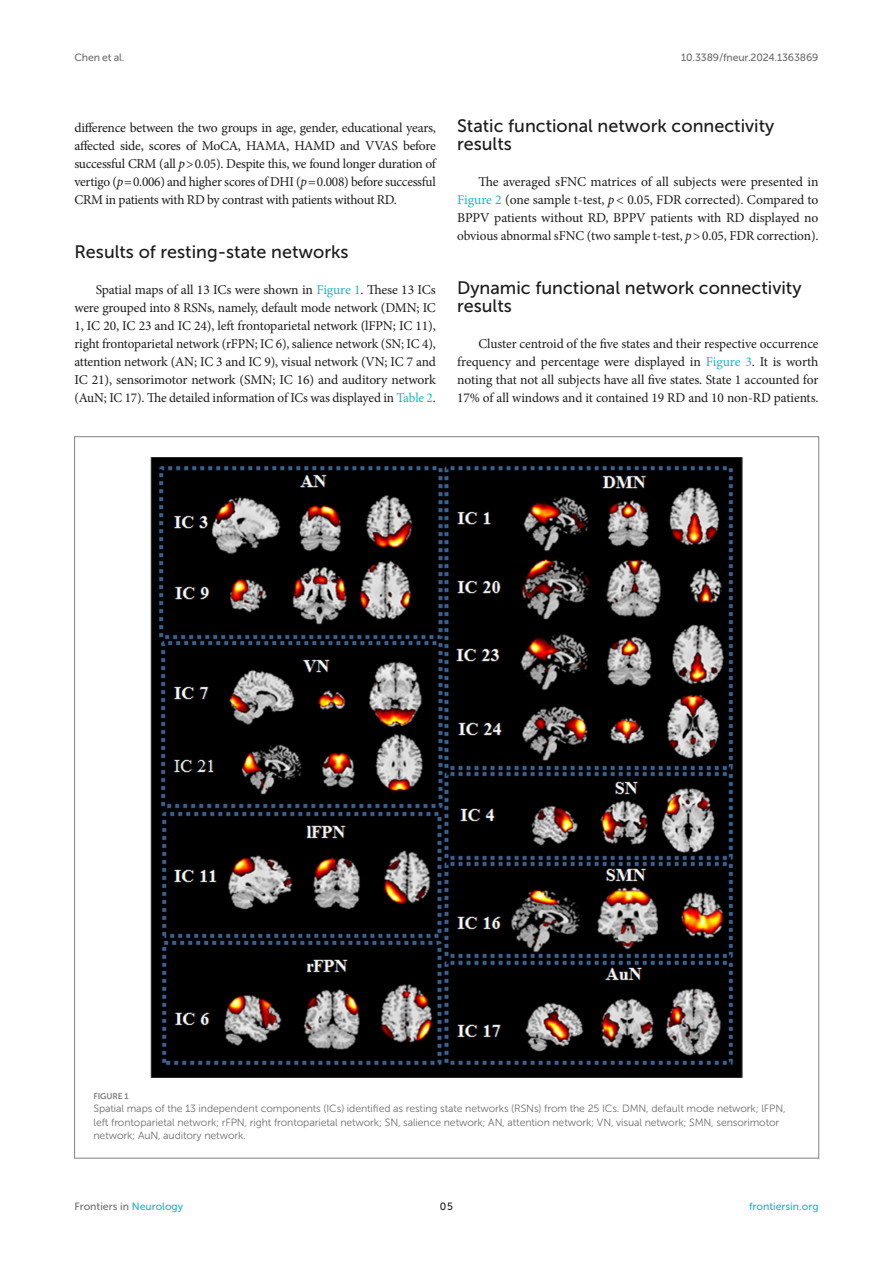
<style>
.page{position:relative;width:893px;height:1263px;background:#fff}
.page>*{position:absolute;margin:0;border:0;box-sizing:border-box;transform-origin:0 0}
.HEAD_2{font:18px/18px "Museo Sans 500";color:#1b1c1b}
.TEXT_FLUSH{font:13.5px/18px "Minion Pro";letter-spacing:-.015em;color:#1b1c1b;text-align:justify}
.FIG_LEG{font:10.5px/13.5px "Museo Sans 300";letter-spacing:-.01em;color:#706f70}
.t1{font:10.5px "Museo Sans 500";letter-spacing:-.015em;color:#706f70}
.t2{font:10.5px "Museo Sans 500";color:#1db5c3}
.t3{font:10.5px "Museo Sans 500";color:#1b1c1b}
.FIG_HD{font:8.25px "Museo Sans 700";letter-spacing:-.01em;color:#7e7f7f}
.s1{font-style:italic}
.s2{color:#1db5c3}
</style>
<div class="page">
<img style="left:150px;top:457px;width:593px;height:621px">
<p class="t1" style="left:74px;top:51px;width:52px">Chen et al.</p>
<p class="t1" style="left:681px;top:51px;width:139px">10.3389/fneur.2024.1363869</p>
<p class="TEXT_FLUSH" style="left:74px;top:119px;width:363px">difference between the two groups in age, gender, educational years, affected side, scores of MoCA, HAMA, HAMD and VVAS before successful CRM (all <span class="s1">p</span>&gt;0.05). Despite this, we found longer duration of vertigo (<span class="s1">p</span>=0.006) and higher scores of DHI (<span class="s1">p</span>=0.008) before successful CRM in patients with RD by contrast with patients without RD.</p>
<p class="HEAD_2" style="left:74px;top:243px;width:276px">Results of resting-state networks</p>
<p class="TEXT_FLUSH" style="left:74px;top:281px;width:363px;text-indent:21px">Spatial maps of all 13 ICs were shown in <span class="s2">Figure 1</span>. These 13 ICs were grouped into 8 RSNs, namely, default mode network (DMN; IC 1, IC 20, IC 23 and IC 24), left frontoparietal network (lFPN; IC 11), right frontoparietal network (rFPN; IC 6), salience network (SN; IC 4), attention network (AN; IC 3 and IC 9), visual network (VN; IC 7 and IC 21), sensorimotor network (SMN; IC 16) and auditory network (AuN; IC 17). The detailed information of ICs was displayed in <span class="s2">Table 2</span>.</p>
<p class="HEAD_2" style="left:457px;top:117px;width:319px">Static functional network connectivity results</p>
<p class="TEXT_FLUSH" style="left:457px;top:173px;width:363px;text-indent:21px">The averaged sFNC matrices of all subjects were presented in <span class="s2">Figure 2</span> (one sample t-test, <span class="s1">p&lt;</span> 0.05, FDR corrected). Compared to BPPV patients without RD, BPPV patients with RD displayed no obvious abnormal sFNC (two sample t-test, <span class="s1">p</span>&gt;0.05, FDR correction).</p>
<p class="HEAD_2" style="left:457px;top:279px;width:346px">Dynamic functional network connectivity results</p>
<p class="TEXT_FLUSH" style="left:457px;top:335px;width:363px;text-indent:21px">Cluster centroid of the five states and their respective occurrence frequency and percentage were displayed in <span class="s2">Figure 3</span>. It is worth noting that not all subjects have all five states. State 1 accounted for 17% of all windows and it contained 19 RD and 10 non-RD patients.</p>
<p class="FIG_HD" style="left:94px;top:1091px;width:37px">FIGURE 1</p>
<p class="FIG_LEG" style="left:94px;top:1102px;width:694px">Spatial maps of the 13 independent components (ICs) identified as resting state networks (RSNs) from the 25 ICs. DMN, default mode network; lFPN, left frontoparietal network; rFPN, right frontoparietal network; SN, salience network; AN, attention network; VN, visual network; SMN, sensorimotor network; AuN, auditory network.</p>
<p class="t1" style="left:74px;top:1200px;width:110px">Frontiers in <span class="s2">Neurology</span></p>
<p class="t3" style="left:440px;top:1200px;width:14px">05</p>
<p class="t2" style="left:749px;top:1200px;width:71px">frontiersin.org</p>
</div>
